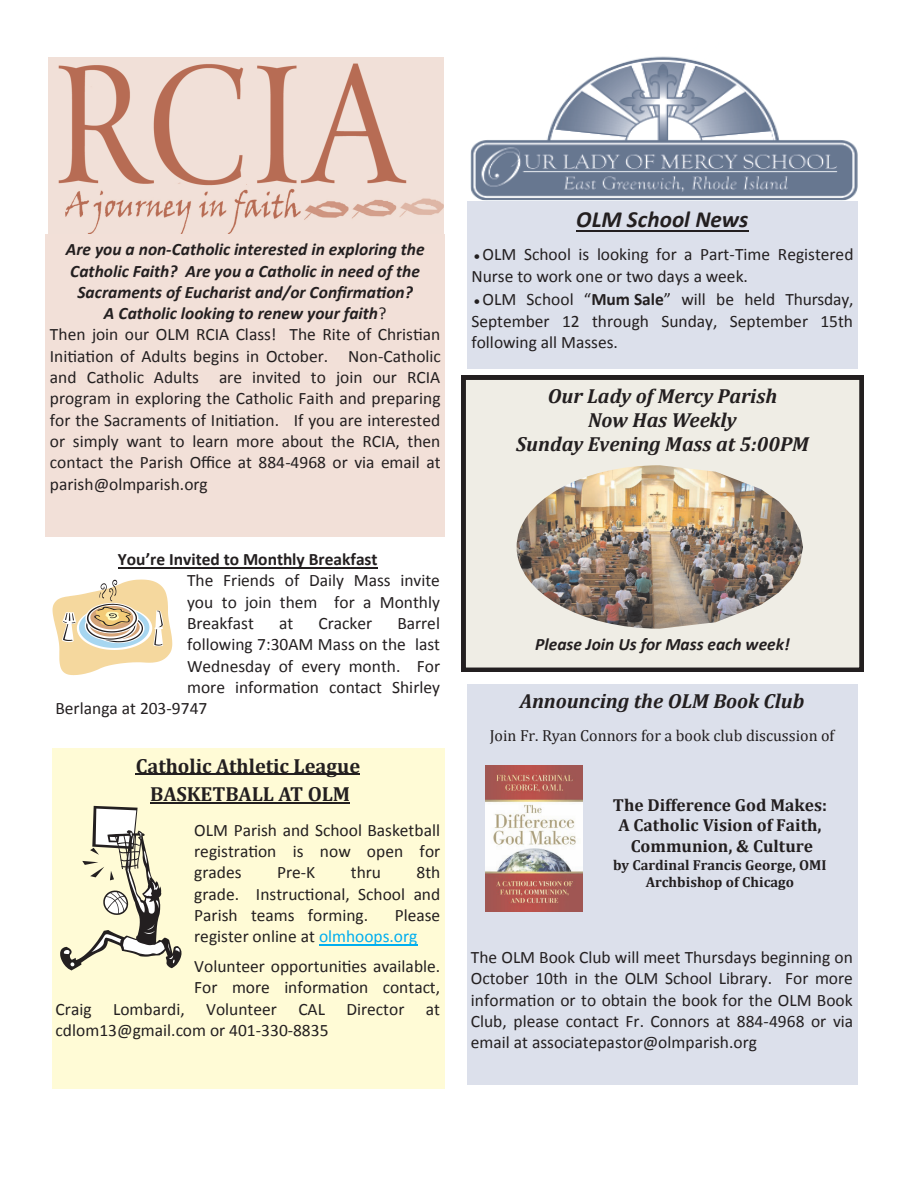
<style>
.page{position:relative;width:918px;height:1188px;background:#fff}
.page>*{position:absolute;margin:0;border:0;box-sizing:border-box;transform-origin:0 0}
.t1{font:italic 700 23.25px "Calibri";color:#231f20}
.t2{font:italic 700 20.4px "Cambria";color:#231f20}
.t3{font:700 20.4px/28.5px "Cambria";color:#231f20;text-align:center}
.t4{font:17.4px/21.3px "Calibri";color:#231f20;text-align:justify}
.t5{font:italic 700 17.4px/21.3px "Calibri";color:#231f20;text-align:center}
.t6{font:700 17.4px/20.4px "Cambria";color:#231f20;text-align:center}
.t7{font:700 17.4px "Calibri";color:#231f20}
.t8{font:16.05px "Cambria";color:#231f20}
.t9{font:700 14.55px/17.1px "Cambria";color:#231f20;text-align:center}
.s1{font-weight:400;font-style:normal}
.s2{color:#00aeef}
.s3{font-family:"Comic Sans MS"}
.s4{font-weight:700}
</style>
<div class="page">
<img style="left:48px;top:57px;width:396px;height:177px">
<img style="left:471px;top:56px;width:386px;height:144px">
<div style="left:467px;top:201px;width:390px;height:167px;background:#dce0eb"></div>
<hr style="left:576px;top:230px;width:172px;height:2px;background:#231f20">
<hr style="left:118px;top:567px;width:260px;height:1px;background:#231f20">
<div style="left:46px;top:234px;width:399px;height:303px;background:#f2e0d8"></div>
<svg style="left:53px;top:580px;width:119px;height:95px"></svg>
<div style="left:52px;top:749px;width:393px;height:340px;background:#fffbd6"></div>
<hr style="left:136px;top:774px;width:224px;height:1px;background:#231f20">
<hr style="left:150px;top:802px;width:200px;height:2px;background:#231f20">
<hr style="left:319px;top:944px;width:98px;height:1px;background:#00aeef">
<svg style="left:462px;top:376px;width:402px;height:296px"></svg>
<svg style="left:60px;top:806px;width:122px;height:164px"></svg>
<img style="left:517px;top:465px;width:286px;height:164px">
<div style="left:467px;top:685px;width:390px;height:400px;background:#dce0eb"></div>
<img style="left:485px;top:766px;width:98px;height:145px">
<p class="t5" style="left:66px;top:240px;width:360px">Are you a non-Catholic interested in exploring the Catholic Faith? Are you a Catholic in need of the Sacraments of Eucharist and/or Confirmation?<br>A Catholic looking to renew your faith<span class="s1">?</span></p>
<p class="t4" style="left:50px;top:325px;width:393px">Then join our OLM RCIA Class! The Rite of Christian Initiation of Adults begins in October. Non-Catholic and Catholic Adults are invited to join our RCIA program in exploring the Catholic Faith and preparing for the Sacraments of Initiation. If you are interested or simply want to learn more about the RCIA, then contact the Parish Office at 884-4968 or via email at parish@olmparish.org</p>
<p class="t7" style="left:118px;top:552px;width:261px">You’re Invited to Monthly Breakfast</p>
<p class="t4" style="left:187px;top:571px;width:254px">The Friends of Daily Mass invite you to join them for a Monthly Breakfast</p>
<p class="t4" style="left:279px;top:614px;width:16px">at</p>
<p class="t4" style="left:319px;top:614px;width:55px">Cracker</p>
<p class="t4" style="left:397px;top:614px;width:44px">Barrel</p>
<p class="t4" style="left:187px;top:635px;width:254px">following 7:30AM Mass on the last</p>
<p class="t4" style="left:187px;top:657px;width:255px">Wednesday of every month. For</p>
<p class="t4" style="left:187px;top:678px;width:254px">more information contact Shirley</p>
<p class="t4" style="left:55px;top:699px;width:153px">Berlanga at 203-9747</p>
<p class="t3" style="left:136px;top:751px;width:226px">Catholic Athletic League<br>BASKETBALL AT OLM</p>
<p class="t4" style="left:194px;top:821px;width:247px">OLM Parish and School Basketball registration is now open for grades</p>
<p class="t4" style="left:194px;top:863px;width:248px;text-indent:222px">8th grade. Instructional, School and Parish teams forming.</p>
<p class="t4" style="left:277px;top:863px;width:40px">Pre-K</p>
<p class="t4" style="left:351px;top:863px;width:32px">thru</p>
<p class="t4" style="left:194px;top:906px;width:247px;text-indent:200px">Please register online at <span class="s2">olmhoops.org</span></p>
<p class="t4" style="left:194px;top:957px;width:247px">Volunteer opportunities available.</p>
<p class="t4" style="left:194px;top:978px;width:247px">For more information contact,</p>
<p class="t4" style="left:56px;top:1000px;width:386px">Craig Lombardi, Volunteer CAL Director at</p>
<p class="t4" style="left:56px;top:1021px;width:274px">cdlom13@gmail.com or 401-330-8835</p>
<p class="t1" style="left:576px;top:210px;width:174px">OLM School News</p>
<p class="t4" style="left:471px;top:244px;width:384px;line-height:22px"><span class="s3">●</span>OLM School is looking for a Part-Time Registered<br>Nurse to work one or two days a week.</p>
<p class="t4" style="left:471px;top:290px;width:384px"><span class="s3">●</span>OLM School “<span class="s4">Mum Sale</span>” will be held Thursday, September 12 through Sunday, September 15th following all Masses.</p>
<p class="t2" style="left:548px;top:384px;width:231px">Our Lady of Mercy Parish</p>
<p class="t2" style="left:588px;top:408px;width:150px">Now Has Weekly</p>
<p class="t2" style="left:516px;top:432px;width:294px">Sunday Evening Mass at 5:00PM</p>
<p class="t5" style="left:535px;top:635px;width:256px">Please Join Us for Mass each week!</p>
<p class="t2" style="left:520px;top:689px;width:286px">Announcing the OLM Book Club</p>
<p class="t8" style="left:490px;top:726px;width:346px">Join Fr. Ryan Connors for a book club discussion of</p>
<p class="t6" style="left:613px;top:795px;width:216px">The Difference God Makes:<br>A Catholic Vision of Faith,<br>Communion, &amp; Culture</p>
<p class="t9" style="left:613px;top:856px;width:215px">by Cardinal Francis George, OMI<br>Archbishop of Chicago</p>
<p class="t4" style="left:471px;top:948px;width:384px">The OLM Book Club will meet Thursdays beginning on October 10th in the OLM School Library. For more information or to obtain the book for the OLM Book Club, please contact Fr. Connors at 884-4968 or via email at associatepastor@olmparish.org</p>
</div>
